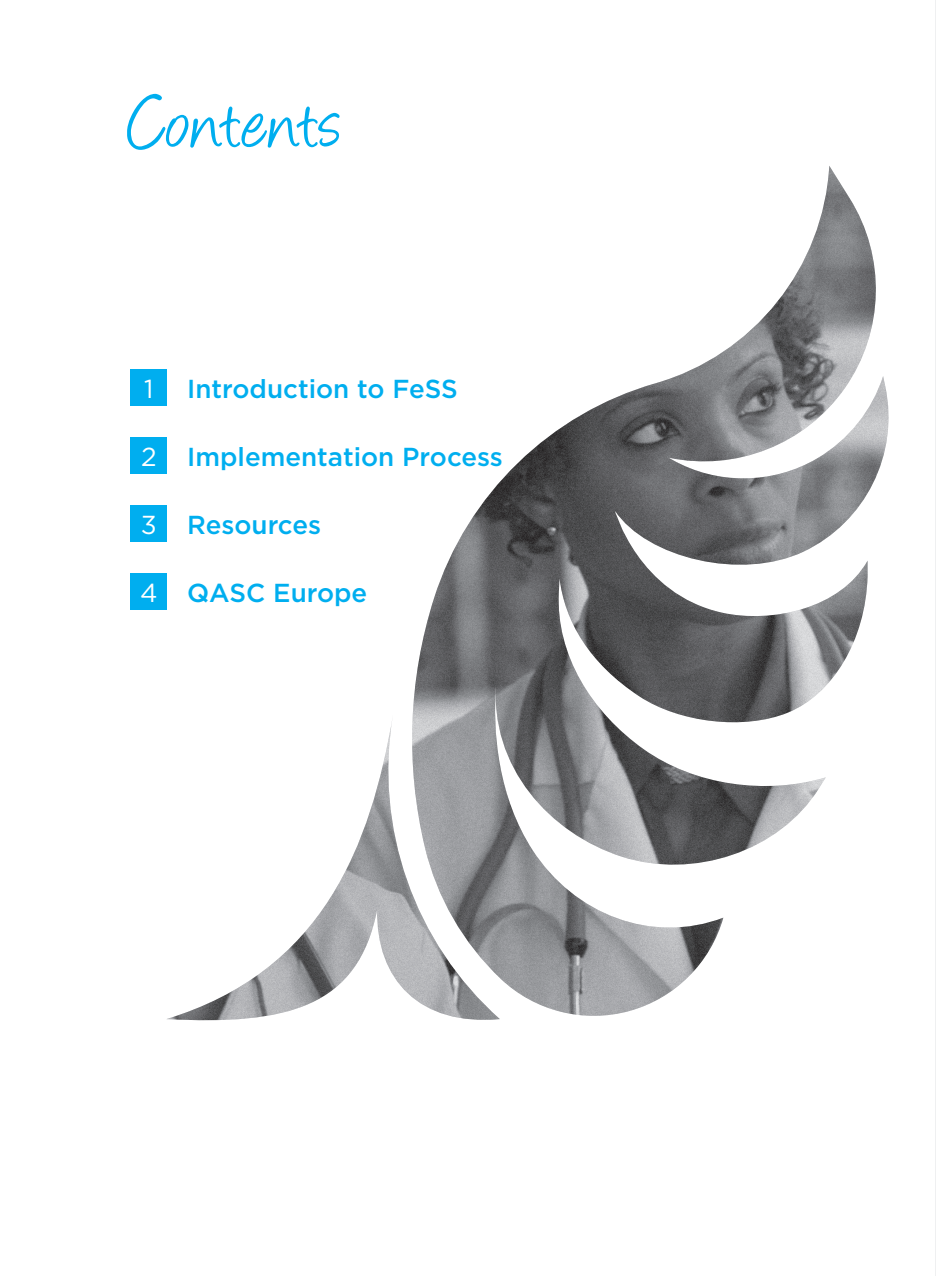
<style>
.page{position:relative;width:936px;height:1276px;background:#fff}
.page>*{position:absolute;margin:0;border:0;box-sizing:border-box;transform-origin:0 0}
.t1{font:56px "Angelina Lat Cyr";letter-spacing:.02em;color:#00aeef}
.t2{font:500 26px "Gotham";color:#00aeef}
.t3{font:26px "Gotham";color:#fff}
</style>
<div class="page">
<hr style="left:935px;top:0;width:1px;height:1276px;background:#007ac2">
<img style="left:167px;top:166px;width:722px;height:855px">
<div style="left:130px;top:369px;width:37px;height:37px;background:#00aeef"></div>
<div style="left:130px;top:437px;width:37px;height:37px;background:#00aeef"></div>
<div style="left:130px;top:505px;width:37px;height:37px;background:#00aeef"></div>
<div style="left:130px;top:573px;width:37px;height:37px;background:#00aeef"></div>
<p class="t1" style="left:130px;top:94px;width:212px">Contents</p>
<p class="t3" style="left:144px;top:372px;width:11px">1</p>
<p class="t2" style="left:187px;top:372px;width:272px">Introduction to FeSS</p>
<p class="t3" style="left:141px;top:440px;width:17px">2</p>
<p class="t2" style="left:187px;top:440px;width:317px">Implementation Process</p>
<p class="t3" style="left:141px;top:508px;width:17px">3</p>
<p class="t2" style="left:187px;top:508px;width:135px">Resources</p>
<p class="t3" style="left:140px;top:576px;width:19px">4</p>
<p class="t2" style="left:187px;top:576px;width:182px">QASC Europe</p>
</div>
